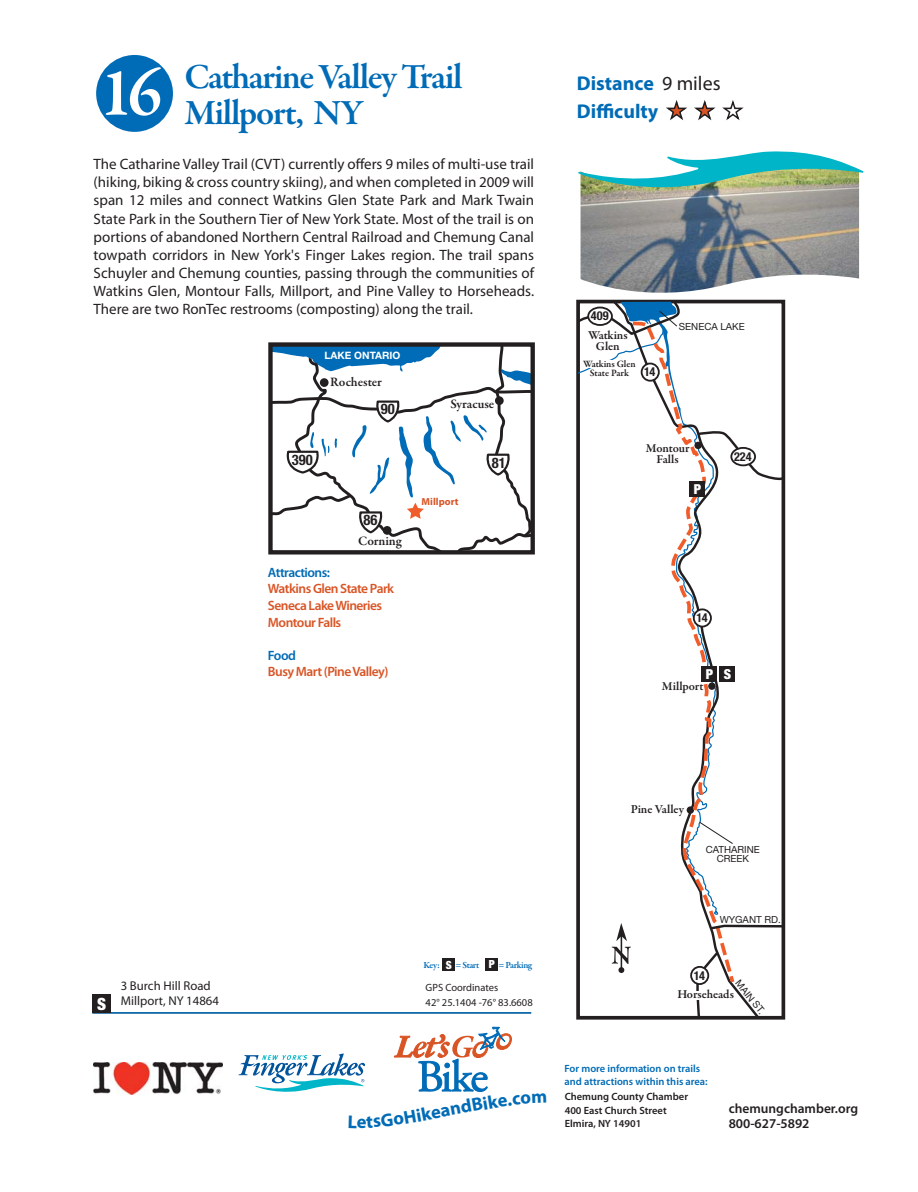
<style>
.page{position:relative;width:918px;height:1192px;background:#fff}
.page>*{position:absolute;margin:0;border:0;box-sizing:border-box;transform-origin:0 0}
.t1{font:600 69.15px "Garamond Premr Pro";color:#fff}
.t2{font:600 36px/36px "Garamond Premr Pro";letter-spacing:-.04em;color:#006bb6}
.t3{font:700 19.95px/28.5px "Myriad Pro";color:#006bb6}
.t4{font:700 18.6px "Myriad Pro";color:#006bb6}
.t5{font:900 condensed 16.8px "Helvetica Neue";color:#fff}
.t6{font:15px/18px "Myriad Pro";color:#231f20;text-align:justify}
.t7{font:700 condensed 14.55px "Helvetica Neue";color:#231f20}
.t8{font:900 condensed 13.8px "Helvetica Neue";color:#fff}
.t9{font:600 13.5px/16.5px "Myriad Pro";letter-spacing:-.04em;color:#d95425}
.t10{font:600 13.5px/15px "Myriad Pro";color:#231f20}
.t11{font:600 13.5px "Myriad Pro";letter-spacing:-.04em;color:#006bb6}
.t12{font:600 13.05px "Garamond Premr Pro";color:#231f20}
.t13{font:12.75px/15px "Myriad Pro";color:#231f20}
.t14{font:600 12.3px/11.1px "Garamond Premr Pro";letter-spacing:-.005em;color:#231f20;text-align:center}
.t15{font:700 condensed 12.3px "Helvetica Neue";color:#231f20}
.t16{font:900 condensed 11.25px "Helvetica Neue";color:#fff}
.t17{font:600 10.5px/13.5px "Myriad Pro";color:#006bb6}
.t18{font:600 10.5px/13.5px "Myriad Pro";color:#231f20}
.t19{font:10.5px/15px "Myriad Pro";color:#231f20}
.t20{font:700 10.2px "Helvetica Neue";color:#fff}
.t21{font:700 10.2px "Myriad Pro";color:#d95425}
.t22{font:9.75px/9.8px "Helvetica Neue";color:#231f20;text-align:center}
.t23{font:600 9.75px/8.6px "Garamond Premr Pro";letter-spacing:-.01em;color:#231f20;text-align:center}
.t24{font:600 9.45px "Garamond Premr Pro";letter-spacing:-.04em;color:#006bb6}
.s1{font-weight:400;color:#231f20}
.s2{color:#d95425}
.s3{color:#fff}
</style>
<div class="page">
<img style="left:581px;top:200px;width:278px;height:93px">
<div style="left:96px;top:55px;width:77px;height:77px;background:#006bb6;border-radius:50%"></div>
<img style="left:578px;top:151px;width:285px;height:49px">
<hr style="left:92px;top:1011px;width:439px;height:2px;background:#006bb6">
<div style="left:92px;top:993px;width:19px;height:19px;background:#231f20"></div>
<img style="left:93px;top:1062px;width:129px;height:32px">
<svg style="left:268px;top:342px;width:267px;height:213px"></svg>
<div style="left:442px;top:958px;width:13px;height:12px;background:#231f20"></div>
<div style="left:485px;top:957px;width:13px;height:13px;background:#231f20"></div>
<svg style="left:629px;top:915px;width:108px;height:105px"></svg>
<svg style="left:708px;top:923px;width:78px;height:7px"></svg>
<svg style="left:693px;top:950px;width:27px;height:69px"></svg>
<div style="left:691px;top:966px;width:17px;height:17px;background:#fff;border-radius:50%"></div>
<div style="left:690px;top:965px;width:19px;height:19px;border:2px solid #231f20;border-radius:50%"></div>
<div style="left:693px;top:990px;width:10px;height:9px;background:#fff"></div>
<hr style="left:621px;top:933px;width:1px;height:36px;background:#231f20">
<svg style="left:616px;top:923px;width:11px;height:17px"></svg>
<svg style="left:612px;top:946px;width:19px;height:26px"></svg>
<svg style="left:576px;top:299px;width:210px;height:616px"></svg>
<div style="left:720px;top:666px;width:15px;height:15px;background:#231f20"></div>
<div style="left:690px;top:481px;width:15px;height:15px;background:#231f20"></div>
<div style="left:702px;top:666px;width:15px;height:15px;background:#231f20"></div>
<svg style="left:239px;top:1026px;width:273px;height:67px"></svg>
<h2 class="t2" style="left:184px;top:61px;width:280px">Catharine Valley Trail<br>Millport, NY</h2>
<p class="t6" style="left:94px;top:157px;width:442px">The Catharine Valley Trail (CVT) currently offers 9 miles of multi-use trail (hiking, biking &amp; cross country skiing), and when completed in 2009 will span 12 miles and connect Watkins Glen State Park and Mark Twain State Park in the Southern Tier of New York State. Most of the trail is on portions of abandoned Northern Central Railroad and Chemung Canal towpath corridors in New York's Finger Lakes region. The trail spans Schuyler and Chemung counties, passing through the communities of Watkins Glen, Montour Falls, Millport, and Pine Valley to Horseheads.<br>There are two RonTec restrooms (composting) along the trail.</p>
<h1 class="t1" style="left:99px;top:65px;width:65px">16</h1>
<p class="t20" style="left:325px;top:352px;width:77px">LAKE ONTARIO</p>
<p class="t12" style="left:330px;top:377px;width:53px">Rochester</p>
<p class="t7" style="left:292px;top:451px;width:22px">390</p>
<p class="t7" style="left:381px;top:401px;width:15px">90</p>
<p class="t7" style="left:364px;top:511px;width:15px">86</p>
<p class="t12" style="left:358px;top:535px;width:45px">Corning</p>
<p class="t11" style="left:268px;top:567px;width:64px">Attractions:</p>
<p class="t9" style="left:268px;top:582px;width:128px">Watkins Glen State Park<br>Seneca Lake Wineries<br>Montour Falls</p>
<p class="t11" style="left:268px;top:649px;width:29px">Food</p>
<p class="t9" style="left:268px;top:664px;width:122px">Busy Mart (Pine Valley)</p>
<p class="t12" style="left:450px;top:399px;width:46px">Syracuse</p>
<p class="t21" style="left:422px;top:495px;width:38px">Millport</p>
<p class="t7" style="left:492px;top:454px;width:15px">81</p>
<h3 class="t3" style="left:577px;top:68px;width:167px">Distance <span class="s1">9 miles<br></span>Difficulty <span class="s2">★</span> <span class="s2">★</span> <span class="s3">★</span></h3>
<p class="t15" style="left:591px;top:309px;width:19px">409</p>
<p class="t14" style="left:588px;top:330px;width:41px">Watkins<br>Glen</p>
<p class="t23" style="left:583px;top:360px;width:54px">Watkins Glen<br>State Park</p>
<p class="t15" style="left:644px;top:365px;width:13px">14</p>
<p class="t22" style="left:679px;top:322px;width:67px">SENECA LAKE</p>
<p class="t14" style="left:646px;top:443px;width:45px">Montour<br>Falls</p>
<p class="t8" style="left:694px;top:480px;width:9px">P</p>
<p class="t15" style="left:734px;top:449px;width:19px">224</p>
<p class="t15" style="left:696px;top:610px;width:13px">14</p>
<p class="t8" style="left:706px;top:666px;width:9px">P</p>
<p class="t14" style="left:662px;top:681px;width:43px">Millport</p>
<p class="t8" style="left:724px;top:666px;width:9px">S</p>
<p class="t5" style="left:97px;top:993px;width:11px">S</p>
<p class="t13" style="left:121px;top:979px;width:100px">3 Burch Hill Road<br>Millport, NY 14864</p>
<p class="t16" style="left:446px;top:957px;width:8px">S</p>
<p class="t16" style="left:489px;top:957px;width:8px">P</p>
<p class="t24" style="left:423px;top:961px;width:18px">Key:</p>
<p class="t24" style="left:455px;top:961px;width:25px">= Start</p>
<p class="t24" style="left:499px;top:961px;width:35px">= Parking</p>
<p class="t19" style="left:426px;top:980px;width:109px">GPS Coordinates<br>42° 25.1404 -76° 83.6608</p>
<p class="t4" style="left:439px;top:1099px;width:50px;rotate:-10deg">andBi</p>
<p class="t14" style="left:631px;top:804px;width:55px">Pine Valley</p>
<p class="t22" style="left:706px;top:844px;width:55px">CATHARINE<br>CREEK</p>
<p class="t22" style="left:720px;top:914px;width:63px">WYGANT RD.</p>
<p class="t15" style="left:694px;top:967px;width:13px">14</p>
<p class="t22" style="left:741px;top:977px;width:42px;rotate:51deg">MAIN ST.</p>
<p class="t14" style="left:677px;top:989px;width:58px">Horseheads</p>
<p class="t17" style="left:565px;top:1062px;width:145px">For more information on trails and attractions within this area:</p>
<p class="t18" style="left:565px;top:1090px;width:125px">Chemung County Chamber<br>400 East Church Street<br>Elmira, NY 14901</p>
<p class="t10" style="left:729px;top:1101px;width:131px">chemungchamber.org<br>800-627-5892</p>
</div>
